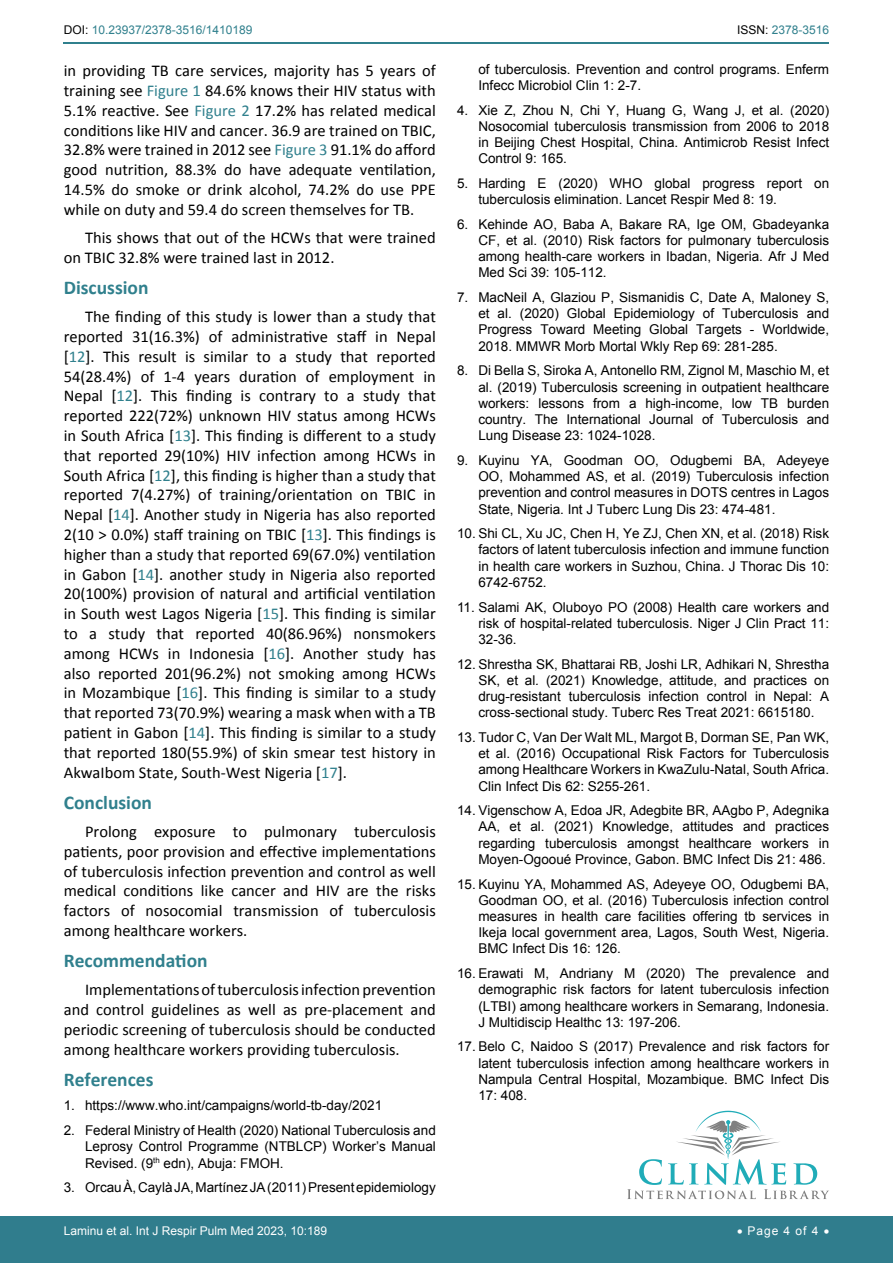
<style>
.page{position:relative;width:893px;height:1263px;background:#fff}
.page>*{position:absolute;margin:0;border:0;box-sizing:border-box;transform-origin:0 0}
.t1{font:700 19.5px "Calibri";color:#30808d}
.t2{font:16.5px/19.8px "Calibri";color:#000;text-align:justify}
.t3{font:13.5px/16.2px "Arial";color:#000;text-align:justify}
.t4{font:12px "Arial";color:#fff}
.t5{font:12px "Arial";color:#30808d}
.s1{color:#000}
.s2{color:#30808d}
.s3{font-style:italic}
</style>
<div class="page">
<hr style="left:64px;top:42px;width:765px;height:1px;background:#30808d">
<div style="left:0;top:1217px;width:893px;height:46px;background:#307d8d"></div>
<svg style="left:627px;top:1111px;width:202px;height:88px"></svg>
<p class="t5" style="left:64px;top:22px;width:190px"><span class="s1">DOI:</span> 10.23937/2378-3516/1410189</p>
<p class="t5" style="left:737px;top:22px;width:94px"><span class="s1">ISSN:</span> 2378-3516</p>
<p class="t2" style="left:64px;top:61px;width:374px">in providing TB care services, majority has 5 years of training see <span class="s2">Figure 1</span> 84.6% knows their HIV status with 5.1% reactive. See <span class="s2">Figure 2</span> 17.2% has related medical conditions like HIV and cancer. 36.9 are trained on TBIC, 32.8% were trained in 2012 see <span class="s2">Figure 3</span> 91.1% do afford good nutrition, 88.3% do have adequate ventilation, 14.5% do smoke or drink alcohol, 74.2% do use PPE while on duty and 59.4 do screen themselves for TB.</p>
<p class="t2" style="left:64px;top:228px;width:374px;text-indent:21px">This shows that out of the HCWs that were trained on TBIC 32.8% were trained last in 2012.</p>
<h1 class="t1" style="left:64px;top:275px;width:86px">Discussion</h1>
<p class="t2" style="left:64px;top:307px;width:374px;text-indent:21px">The finding of this study is lower than a study that reported 31(16.3%) of administrative staff in Nepal [<span class="s2">12</span>]. This result is similar to a study that reported 54(28.4%) of 1-4 years duration of employment in Nepal [<span class="s2">12</span>]. This finding is contrary to a study that reported 222(72%) unknown HIV status among HCWs in South Africa [<span class="s2">13</span>]. This finding is different to a study that reported 29(10%) HIV infection among HCWs in South Africa [<span class="s2">12</span>], this finding is higher than a study that reported 7(4.27%) of training/orientation on TBIC in Nepal [<span class="s2">14</span>]. Another study in Nigeria has also reported 2(10 &gt; 0.0%) staff training on TBIC [<span class="s2">13</span>]. This findings is higher than a study that reported 69(67.0%) ventilation in Gabon [<span class="s2">14</span>]. another study in Nigeria also reported 20(100%) provision of natural and artificial ventilation in South west Lagos Nigeria [<span class="s2">15</span>]. This finding is similar to a study that reported 40(86.96%) nonsmokers among HCWs in Indonesia [<span class="s2">16</span>]. Another study has also reported 201(96.2%) not smoking among HCWs in Mozambique [<span class="s2">16</span>]. This finding is similar to a study that reported 73(70.9%) wearing a mask when with a TB patient in Gabon [<span class="s2">14</span>]. This finding is similar to a study that reported 180(55.9%) of skin smear test history in AkwaIbom State, South-West Nigeria [<span class="s2">17</span>].</p>
<h1 class="t1" style="left:64px;top:790px;width:90px">Conclusion</h1>
<p class="t2" style="left:64px;top:822px;width:374px;text-indent:21px">Prolong exposure to pulmonary tuberculosis patients, poor provision and effective implementations of tuberculosis infection prevention and control as well medical conditions like cancer and HIV are the risks factors of nosocomial transmission of tuberculosis among healthcare workers.</p>
<h1 class="t1" style="left:64px;top:948px;width:145px">Recommendation</h1>
<p class="t2" style="left:64px;top:980px;width:374px;text-indent:21px">Implementations of tuberculosis infection prevention and control guidelines as well as pre-placement and periodic screening of tuberculosis should be conducted among healthcare workers providing tuberculosis.</p>
<h1 class="t1" style="left:64px;top:1067px;width:91px">References</h1>
<p class="t3" style="left:64px;top:1098px;width:320px">1. https://www.who.int/campaigns/world-tb-day/2021</p>
<p class="t3" style="left:85px;top:1122px;width:352px;text-indent:-21px">2. Federal Ministry of Health (2020) National Tuberculosis and Leprosy Control Programme (NTBLCP) Worker’s Manual Revised. (9<sup>th</sup> edn), Abuja: FMOH.</p>
<p class="t3" style="left:64px;top:1179px;width:374px">3. Orcau À, Caylà JA, Martínez JA (2011) Present epidemiology</p>
<p class="t3" style="left:478px;top:61px;width:352px">of tuberculosis. Prevention and control programs. Enferm<br>Infecc Microbiol Clin 1: 2-7.</p>
<p class="t3" style="left:478px;top:102px;width:352px;text-indent:-21px">4. Xie Z, Zhou N, Chi Y, Huang G, Wang J, et al. (2020)<br>Nosocomial tuberculosis transmission from 2006 to 2018 in Beijing Chest Hospital, China. Antimicrob Resist Infect Control 9: 165.</p>
<p class="t3" style="left:478px;top:175px;width:352px;text-indent:-21px">5. Harding E (2020) WHO global progress report on tuberculosis elimination. Lancet Respir Med 8: 19.</p>
<p class="t3" style="left:478px;top:216px;width:352px;text-indent:-21px">6. Kehinde AO, Baba A, Bakare RA, Ige OM, Gbadeyanka CF, et al. (2010) Risk factors for pulmonary tuberculosis among health-care workers in Ibadan, Nigeria. Afr J Med Med Sci 39: 105-112.</p>
<p class="t3" style="left:478px;top:289px;width:352px;text-indent:-21px">7. MacNeil A, Glaziou P, Sismanidis C, Date A, Maloney S, et al. (2020) Global Epidemiology of Tuberculosis and Progress Toward Meeting Global Targets - Worldwide, 2018. MMWR Morb Mortal Wkly Rep 69: 281-285.</p>
<p class="t3" style="left:478px;top:363px;width:352px;text-indent:-21px">8. Di Bella S, Siroka A, Antonello RM, Zignol M, Maschio M, et al. (2019) Tuberculosis screening in outpatient healthcare workers: lessons from a high-income, low TB burden country. The International Journal of Tuberculosis and Lung Disease 23: 1024-1028.</p>
<p class="t3" style="left:478px;top:452px;width:352px;text-indent:-21px">9. Kuyinu YA, Goodman OO, Odugbemi BA, Adeyeye OO, Mohammed AS, et al. (2019) Tuberculosis infection prevention and control measures in DOTS centres in Lagos State, Nigeria. Int J Tuberc Lung Dis 23: 474-481.</p>
<p class="t3" style="left:478px;top:525px;width:352px;text-indent:-21px">10. Shi CL, Xu JC, Chen H, Ye ZJ, Chen XN, et al. (2018) Risk factors of latent tuberculosis infection and immune function in health care workers in Suzhou, China. J Thorac Dis 10:<br>6742-6752.</p>
<p class="t3" style="left:478px;top:599px;width:352px;text-indent:-21px">11. Salami AK, Oluboyo PO (2008) Health care workers and risk of hospital-related tuberculosis. Niger J Clin Pract 11:<br>32-36.</p>
<p class="t3" style="left:478px;top:656px;width:352px;text-indent:-21px">12. Shrestha SK, Bhattarai RB, Joshi LR, Adhikari N, Shrestha SK, et al<span class="s3">.</span> (2021) Knowledge, attitude, and practices on drug-resistant tuberculosis infection control in Nepal: A cross-sectional study. Tuberc Res Treat 2021: 6615180.</p>
<p class="t3" style="left:478px;top:729px;width:352px;text-indent:-21px">13. Tudor C, Van Der Walt ML, Margot B, Dorman SE, Pan WK, et al. (2016) Occupational Risk Factors for Tuberculosis among Healthcare Workers in KwaZulu-Natal, South Africa.<br>Clin Infect Dis 62: S255-261.</p>
<p class="t3" style="left:478px;top:802px;width:352px;text-indent:-21px">14. Vigenschow A, Edoa JR, Adegbite BR, AAgbo P, Adegnika AA, et al. (2021) Knowledge, attitudes and practices regarding tuberculosis amongst healthcare workers in Moyen-Ogooué Province, Gabon. BMC Infect Dis 21: 486.</p>
<p class="t3" style="left:478px;top:876px;width:352px;text-indent:-21px">15. Kuyinu YA, Mohammed AS, Adeyeye OO, Odugbemi BA, Goodman OO, et al. (2016) Tuberculosis infection control measures in health care facilities offering tb services in Ikeja local government area, Lagos, South West, Nigeria.<br>BMC Infect Dis 16: 126.</p>
<p class="t3" style="left:478px;top:965px;width:352px;text-indent:-21px">16. Erawati M, Andriany M (2020) The prevalence and demographic risk factors for latent tuberculosis infection (LTBI) among healthcare workers in Semarang, Indonesia.<br>J Multidiscip Healthc 13: 197-206.</p>
<p class="t3" style="left:478px;top:1039px;width:352px;text-indent:-21px">17. Belo C, Naidoo S (2017) Prevalence and risk factors for latent tuberculosis infection among healthcare workers in Nampula Central Hospital, Mozambique. BMC Infect Dis 17: 408.</p>
<p class="t4" style="left:64px;top:1223px;width:265px">Laminu et al. Int J Respir Pulm Med 2023, 10:189</p>
<p class="t4" style="left:737px;top:1223px;width:94px">• Page 4 of 4 •</p>
</div>
